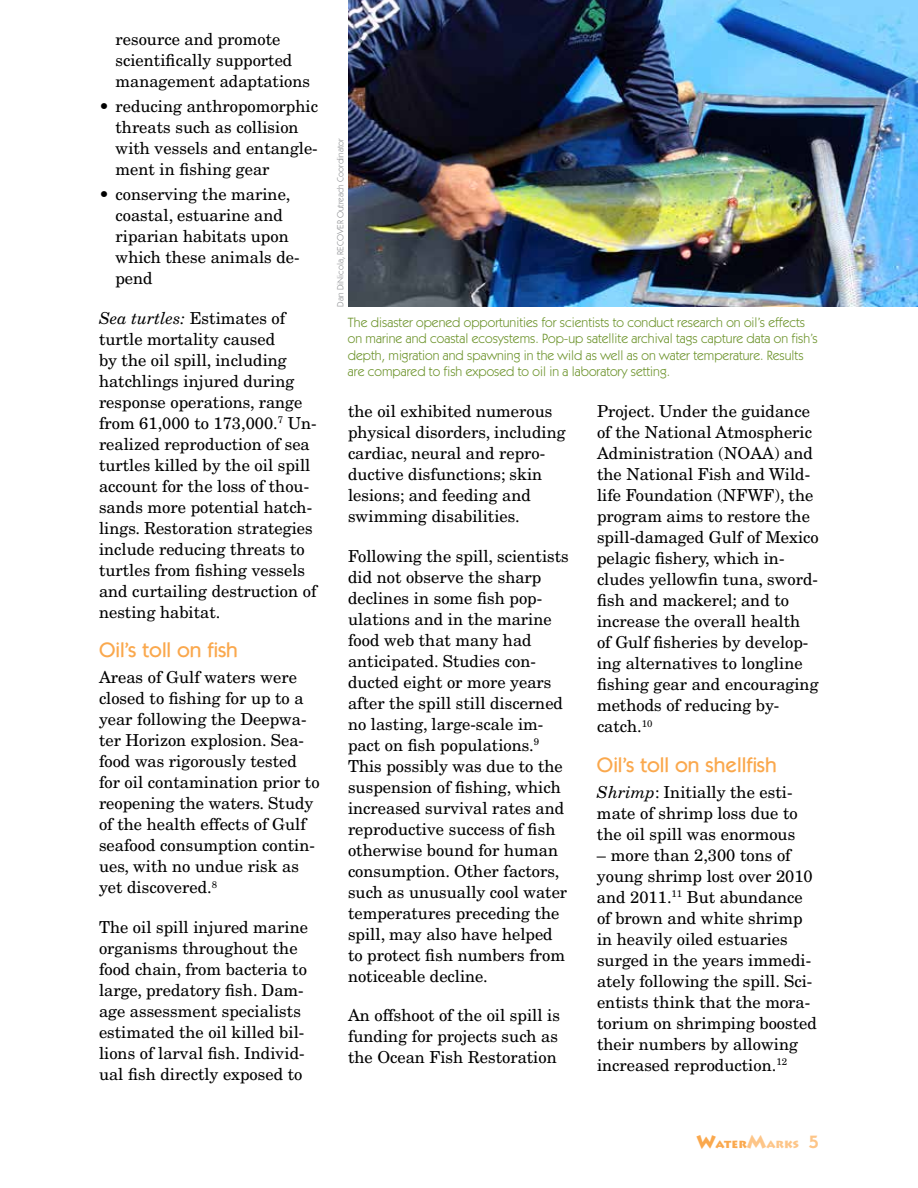
<style>
.page{position:relative;width:918px;height:1188px;background:#fff}
.page>*{position:absolute;margin:0;border:0;box-sizing:border-box;transform-origin:0 0}
.t1{font:500 21px "ITC Kabel Std";color:#faa84d}
.t2{font:16.5px/21px "New Century Schlbk LT Std";color:#000}
.t3{font:13.5px/16.2px "ITC Kabel Std";color:#6f952f}
.t4{font:900 12px "Lithos Pro";color:#faa84d}
.t5{font:9px "ITC Kabel Std";color:#939598}
.s1{font-style:italic}
.s2{font-size:18px}
.s3{font-size:18px;color:#fdc588}
.s4{color:#fdc588}
.s5{font-family:"ITC Kabel Std";font-weight:600;font-size:18px;color:#fdc588}
</style>
<div class="page">
<img style="left:348px;top:0;width:570px;height:307px">
<p class="t2" style="left:116px;top:28px;width:196px">resource and promote scientifically supported management adaptations</p>
<p class="t2" style="left:116px;top:95px;width:204px;text-indent:-16px">• reducing anthropomorphic threats such as collision with vessels and entangle&shy;ment in fishing gear</p>
<p class="t2" style="left:116px;top:184px;width:186px;text-indent:-16px">• conserving the marine, coastal, estuarine and riparian habitats upon which these animals de&shy;pend</p>
<p class="t2" style="left:99px;top:307px;width:219px"><span class="s1">Sea turtles:</span> Estimates of turtle mortality caused<br>by the oil spill, including hatchlings injured during response operations, range from 61,000 to 173,000.<sup>7</sup> Un&shy;realized reproduction of sea turtles killed by the oil spill account for the loss of thou&shy;sands more potential hatch&shy;lings. Restoration strategies include reducing threats to turtles from fishing vessels and curtailing destruction of nesting habitat.</p>
<p class="t1" style="left:99px;top:637px;width:140px">Oil’s toll on fish</p>
<p class="t2" style="left:99px;top:667px;width:222px">Areas of Gulf waters were closed to fishing for up to a year following the Deepwa&shy;ter Horizon explosion. Sea&shy;food was rigorously tested for oil contamination prior to reopening the waters. Study of the health effects of Gulf seafood consumption contin&shy;ues, with no undue risk as yet discovered.<sup>8</sup></p>
<p class="t2" style="left:99px;top:916px;width:211px">The oil spill injured marine organisms throughout the food chain, from bacteria to large, predatory fish. Dam&shy;age assessment specialists estimated the oil killed bil&shy;lions of larval fish. Individ&shy;ual fish directly exposed to</p>
<p class="t5" style="left:335px;top:307px;width:170px;rotate:-90deg">Dan DiNicola, RECOVER Outreach Coordinator</p>
<p class="t3" style="left:348px;top:315px;width:471px">The disaster opened opportunities for scientists to conduct research on oil’s effects on marine and coastal ecosystems. Pop-up satellite archival tags capture data on fish’s depth, migration and spawning in the wild as well as on water temperature. Results are compared to fish exposed to oil in a laboratory setting.</p>
<p class="t2" style="left:348px;top:401px;width:219px">the oil exhibited numerous physical disorders, including cardiac, neural and repro&shy;ductive disfunctions; skin lesions; and feeding and swimming disabilities.</p>
<p class="t2" style="left:348px;top:545px;width:222px">Following the spill, scientists did not observe the sharp declines in some fish pop&shy;ulations and in the marine food web that many had anticipated. Studies con&shy;ducted eight or more years after the spill still discerned no lasting, large-scale im&shy;pact on fish populations.<sup>9<br></sup>This possibly was due to the suspension of fishing, which increased survival rates and reproductive success of fish otherwise bound for human consumption. Other factors, such as unusually cool water temperatures preceding the spill, may also have helped to protect fish numbers from noticeable decline.</p>
<p class="t2" style="left:348px;top:1005px;width:214px">An offshoot of the oil spill is funding for projects such as the Ocean Fish Restoration</p>
<p class="t2" style="left:597px;top:401px;width:223px">Project. Under the guidance of the National Atmospheric<br>Administration (NOAA) and the National Fish and Wild&shy;life Foundation (NFWF), the program aims to restore the spill-damaged Gulf of Mexico pelagic fishery, which in&shy;cludes yellowfin tuna, sword&shy;fish and mackerel; and to increase the overall health<br>of Gulf fisheries by develop&shy;ing alternatives to longline fishing gear and encouraging methods of reducing by&shy;catch.<sup>10</sup></p>
<p class="t1" style="left:597px;top:752px;width:181px">Oil’s toll on shellfish</p>
<p class="t2" style="left:597px;top:782px;width:202px"><span class="s1">Shrimp</span>: Initially the esti&shy;mate of shrimp loss due to the oil spill was enormous</p>
<p class="t2" style="left:597px;top:845px;width:222px">– more than 2,300 tons of young shrimp lost over 2010 and 2011.<sup>11</sup> But abundance of brown and white shrimp in heavily oiled estuaries surged in the years immedi&shy;ately following the spill. Sci&shy;entists think that the mora&shy;torium on shrimping boosted their numbers by allowing increased reproduction.<sup>12</sup></p>
<p class="t4" style="left:696px;top:1136px;width:124px"><span class="s2">W</span>ater<span class="s3">M</span><span class="s4">arks</span> <span class="s5">5</span></p>
</div>
